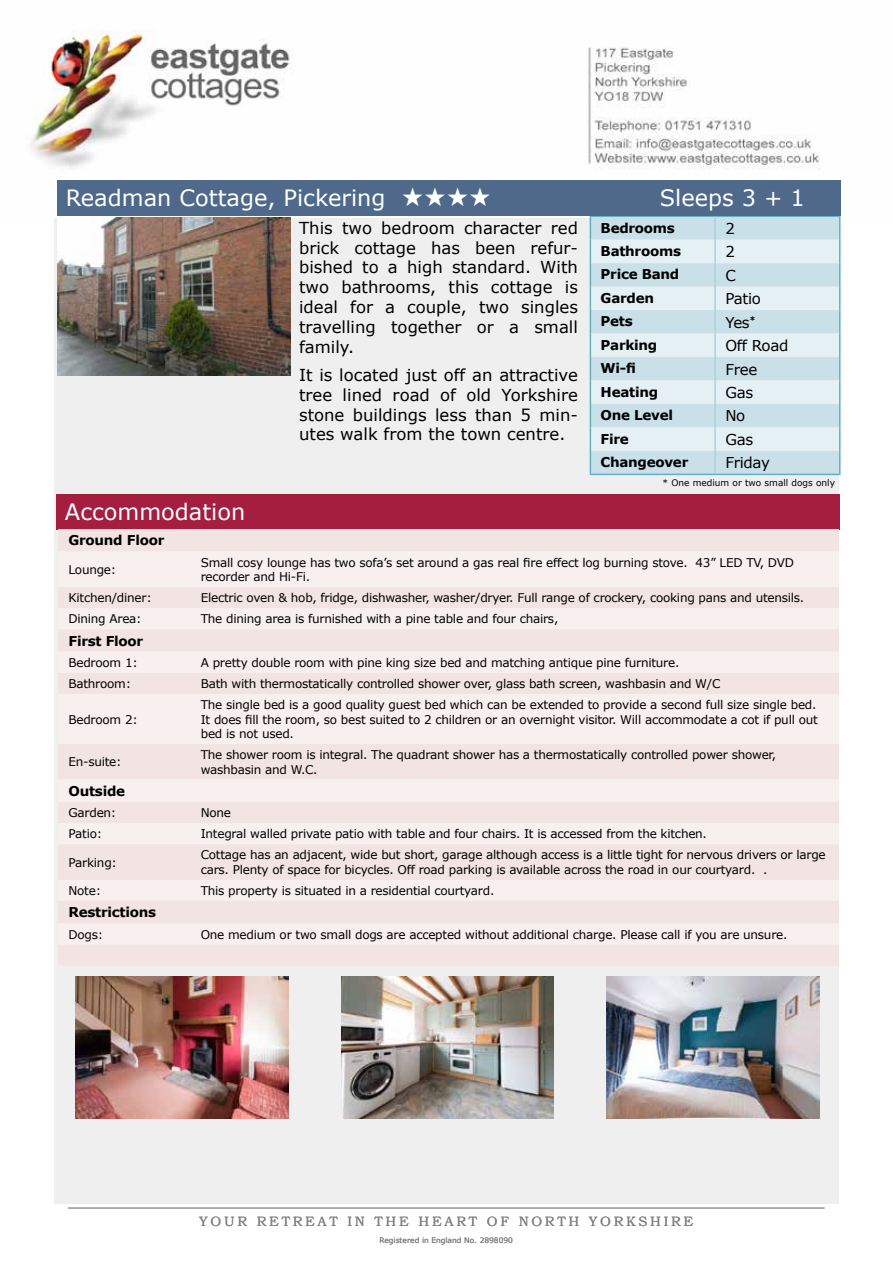
<style>
.page{position:relative;width:893px;height:1263px;background:#fff}
.page>*{position:absolute;margin:0;border:0;box-sizing:border-box;transform-origin:0 0}
.t1{font:22.5px "Verdana";color:#fff}
.t2{font:16.5px/19.8px "Verdana";color:#000;text-align:justify}
.t3{font:15px "Verdana";letter-spacing:-.02em;color:#000}
.t4{font:700 13.5px "Verdana";letter-spacing:-.02em;color:#000}
.t5{font:13.5px "Bookman Old Style";letter-spacing:.2em;color:#808285}
.t6{font:12px/14.4px "Verdana";letter-spacing:-.02em;color:#000}
.t7{font:9px "Verdana";color:#000}
.t8{font:7.5px "Verdana";color:#808285}
.s1{font-family:"Adobe Song Std";font-weight:300}
</style>
<div class="page">
<div style="left:54px;top:191px;width:785px;height:1012px;background:#efeff0"></div>
<img style="left:30px;top:30px;width:811px;height:187px">
<hr style="left:68px;top:1207px;width:756px;height:2px;background:#a7a9ac">
<div style="left:56px;top:494px;width:784px;height:35px;background:#a51d3f"></div>
<img style="left:607px;top:977px;width:212px;height:141px">
<img style="left:341px;top:977px;width:213px;height:141px">
<img style="left:75px;top:977px;width:213px;height:141px">
<div style="left:58px;top:529px;width:781px;height:437px;background:#f2e4e2"></div>
<svg style="left:58px;top:551px;width:781px;height:393px;fill:#f8f0ee"></svg>
<img style="left:58px;top:218px;width:233px;height:157px">
<div style="left:591px;top:217px;width:248px;height:257px;background:#c9e0e9"></div>
<svg style="left:591px;top:240px;width:248px;height:211px;fill:#e5f0f4"></svg>
<hr style="left:590px;top:215px;width:125px;height:2px;background:#65afc6">
<hr style="left:715px;top:215px;width:125px;height:2px;background:#65afc6">
<svg style="left:590px;top:217px;width:1px;height:257px"></svg>
<svg style="left:839px;top:217px;width:1px;height:257px"></svg>
<hr style="left:590px;top:474px;width:125px;height:1px;background:#65afc6">
<hr style="left:715px;top:474px;width:125px;height:1px;background:#65afc6">
<hr style="left:714px;top:217px;width:2px;height:23px;background:#abd0dd">
<hr style="left:714px;top:240px;width:2px;height:23px;background:#abd0dd">
<hr style="left:714px;top:263px;width:2px;height:24px;background:#abd0dd">
<hr style="left:714px;top:287px;width:2px;height:23px;background:#abd0dd">
<hr style="left:714px;top:310px;width:2px;height:24px;background:#abd0dd">
<hr style="left:714px;top:334px;width:2px;height:23px;background:#abd0dd">
<hr style="left:714px;top:357px;width:2px;height:23px;background:#abd0dd">
<hr style="left:714px;top:380px;width:2px;height:24px;background:#abd0dd">
<hr style="left:714px;top:404px;width:2px;height:23px;background:#abd0dd">
<hr style="left:714px;top:427px;width:2px;height:24px;background:#abd0dd">
<hr style="left:714px;top:451px;width:2px;height:23px;background:#abd0dd">
<div style="left:57px;top:180px;width:784px;height:35px;background:#4e698a"></div>
<h1 class="t1" style="left:66px;top:184px;width:427px">Readman Cottage, Pickering <span class="s1">★★★★</span></h1>
<h1 class="t1" style="left:660px;top:184px;width:146px">Sleeps 3 + 1</h1>
<h2 class="t2" style="left:299px;top:218px;width:280px">This two bedroom character red brick cottage has been refur&shy;bished to a high standard. With two bathrooms, this cottage is ideal for a couple, two singles travelling together or a small family.</h2>
<h2 class="t2" style="left:299px;top:365px;width:280px">It is located just off an attractive tree lined road of old Yorkshire stone buildings less than 5 min&shy;utes walk from the town centre.</h2>
<p class="t4" style="left:601px;top:219px;width:76px">Bedrooms</p>
<p class="t3" style="left:725px;top:219px;width:11px">2</p>
<p class="t4" style="left:601px;top:242px;width:82px">Bathrooms</p>
<p class="t3" style="left:725px;top:242px;width:11px">2</p>
<p class="t4" style="left:601px;top:266px;width:80px">Price Band</p>
<p class="t3" style="left:725px;top:266px;width:12px">C</p>
<p class="t4" style="left:601px;top:289px;width:55px">Garden</p>
<p class="t3" style="left:725px;top:289px;width:37px">Patio</p>
<p class="t4" style="left:601px;top:313px;width:34px">Pets</p>
<p class="t3" style="left:725px;top:313px;width:32px">Yes<sup>*</sup></p>
<p class="t4" style="left:601px;top:336px;width:58px">Parking</p>
<p class="t3" style="left:725px;top:336px;width:65px">Off Road</p>
<p class="t4" style="left:601px;top:360px;width:37px">Wi-fi</p>
<p class="t3" style="left:725px;top:359px;width:34px">Free</p>
<p class="t4" style="left:601px;top:383px;width:59px">Heating</p>
<p class="t3" style="left:725px;top:383px;width:29px">Gas</p>
<p class="t4" style="left:601px;top:407px;width:74px">One Level</p>
<p class="t3" style="left:725px;top:406px;width:22px">No</p>
<p class="t4" style="left:601px;top:430px;width:30px">Fire</p>
<p class="t3" style="left:725px;top:430px;width:29px">Gas</p>
<p class="t4" style="left:601px;top:454px;width:89px">Changeover</p>
<p class="t3" style="left:725px;top:453px;width:46px">Friday</p>
<p class="t7" style="left:662px;top:477px;width:174px">* One medium or two small dogs only</p>
<h1 class="t1" style="left:65px;top:497px;width:182px">Accommodation</h1>
<p class="t4" style="left:69px;top:532px;width:97px">Ground Floor</p>
<p class="t6" style="left:69px;top:562px;width:49px">Lounge:</p>
<p class="t6" style="left:201px;top:555px;width:595px">Small cosy lounge has two sofa’s set around a gas real fire effect log burning stove. 43” LED TV, DVD recorder and Hi-Fi.</p>
<p class="t6" style="left:69px;top:591px;width:85px">Kitchen/diner:</p>
<p class="t6" style="left:201px;top:591px;width:605px">Electric oven &amp; hob, fridge, dishwasher, washer/dryer. Full range of crockery, cooking pans and utensils.</p>
<p class="t6" style="left:69px;top:612px;width:75px">Dining Area:</p>
<p class="t6" style="left:201px;top:612px;width:359px">The dining area is furnished with a pine table and four chairs,</p>
<p class="t4" style="left:69px;top:632px;width:76px">First Floor</p>
<p class="t6" style="left:69px;top:655px;width:71px">Bedroom 1:</p>
<p class="t6" style="left:201px;top:655px;width:480px">A pretty double room with pine king size bed and matching antique pine furniture.</p>
<p class="t6" style="left:69px;top:677px;width:64px">Bathroom:</p>
<p class="t6" style="left:201px;top:677px;width:521px">Bath with thermostatically controlled shower over, glass bath screen, washbasin and W/C</p>
<p class="t6" style="left:69px;top:712px;width:71px">Bedroom 2:</p>
<p class="t6" style="left:201px;top:698px;width:619px;text-align:justify">The single bed is a good quality guest bed which can be extended to provide a second full size single bed.<br>It does fill the room, so best suited to 2 children or an overnight visitor. Will accommodate a cot if pull out bed is not used.</p>
<p class="t6" style="left:69px;top:755px;width:55px">En-suite:</p>
<p class="t6" style="left:201px;top:748px;width:577px">The shower room is integral. The quadrant shower has a thermostatically controlled power shower, washbasin and W.C.</p>
<p class="t4" style="left:69px;top:782px;width:58px">Outside</p>
<p class="t6" style="left:69px;top:806px;width:49px">Garden:</p>
<p class="t6" style="left:201px;top:806px;width:32px">None</p>
<p class="t6" style="left:69px;top:827px;width:35px">Patio:</p>
<p class="t6" style="left:201px;top:827px;width:508px">Integral walled private patio with table and four chairs. It is accessed from the kitchen.</p>
<p class="t6" style="left:69px;top:855px;width:50px">Parking:</p>
<p class="t6" style="left:201px;top:848px;width:626px">Cottage has an adjacent, wide but short, garage although access is a little tight for nervous drivers or large cars. Plenty of space for bicycles. Off road parking is available across the road in our courtyard. .</p>
<p class="t6" style="left:69px;top:884px;width:34px">Note:</p>
<p class="t6" style="left:201px;top:884px;width:295px">This property is situated in a residential courtyard.</p>
<p class="t4" style="left:69px;top:904px;width:89px">Restrictions</p>
<p class="t6" style="left:69px;top:927px;width:36px">Dogs:</p>
<p class="t6" style="left:201px;top:927px;width:588px">One medium or two small dogs are accepted without additional charge. Please call if you are unsure.</p>
<p class="t5" style="left:199px;top:1212px;width:495px">YOUR RETREAT IN THE HEART OF NORTH YORKSHIRE</p>
<p class="t8" style="left:379px;top:1236px;width:135px">Registered in England No. 2898090</p>
</div>
